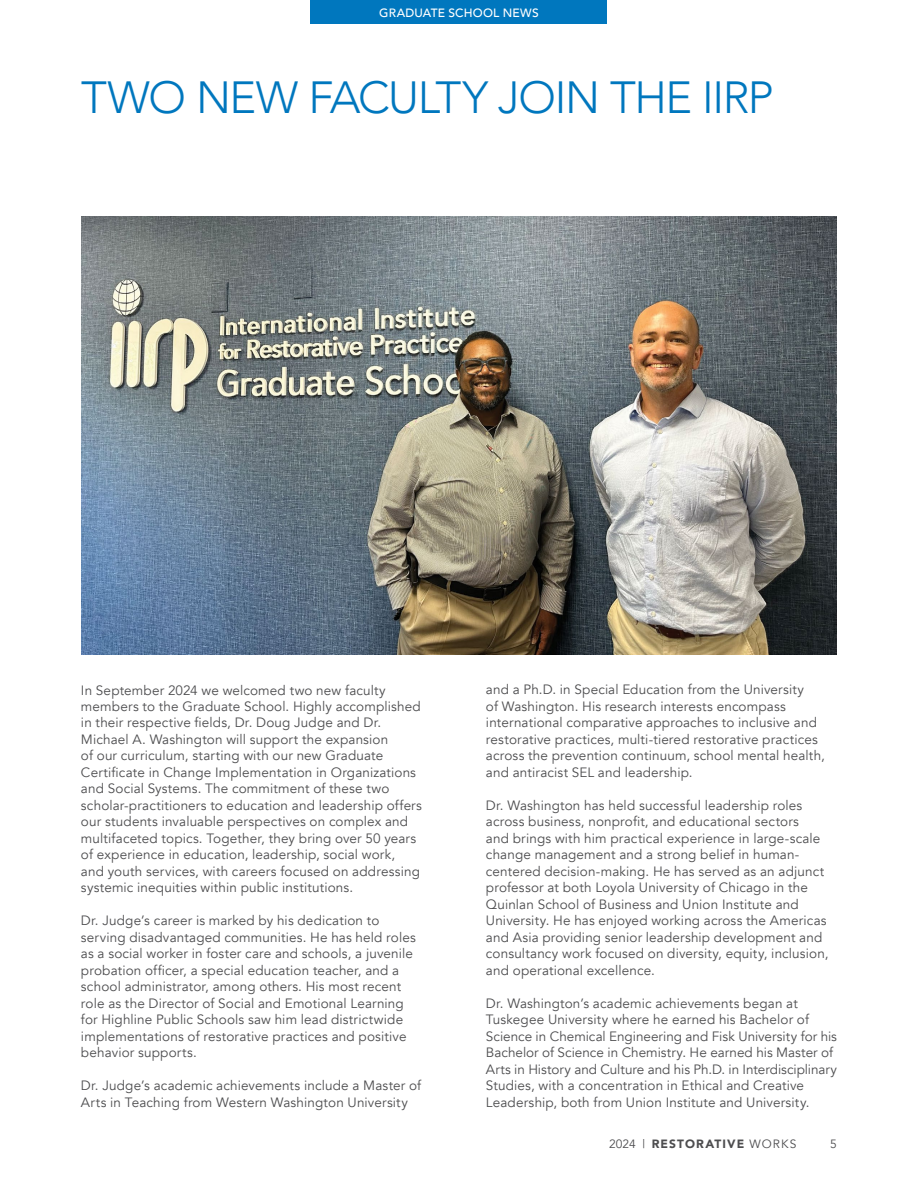
<style>
.page{position:relative;width:918px;height:1188px;background:#fff}
.page>*{position:absolute;margin:0;border:0;box-sizing:border-box;transform-origin:0 0}
.t1{font:300 45px "Avenir";letter-spacing:-.03em;color:#0077be}
.t2{font:13.5px/16.5px "Avenir";letter-spacing:.01em;color:#4d4d4f}
.t3{font:900 12px "Avenir";letter-spacing:.09em;color:#4d4d4f}
.t4{font:500 12px "Avenir";letter-spacing:.015em;color:#fff}
.t5{font:12px "Avenir";color:#4d4d4f}
.s1{font-weight:400}
</style>
<div class="page">
<img style="left:81px;top:216px;width:756px;height:438px">
<div style="left:310px;top:0;width:298px;height:24px;background:#0077be"></div>
<p class="t4" style="left:379px;top:2px;width:161px">GRADUATE SCHOOL NEWS</p>
<h1 class="t1" style="left:81px;top:70px;width:694px">TWO NEW FACULTY JOIN THE IIRP</h1>
<p class="t2" style="left:81px;top:682px;width:342px">In September 2024 we welcomed two new faculty members to the Graduate School. Highly accomplished in their respective fields, Dr. Doug Judge and Dr.<br>Michael A. Washington will support the expansion<br>of our curriculum, starting with our new Graduate Certificate in Change Implementation in Organizations and Social Systems. The commitment of these two scholar-practitioners to education and leadership offers our students invaluable perspectives on complex and multifaceted topics. Together, they bring over 50 years of experience in education, leadership, social work,<br>and youth services, with careers focused on addressing systemic inequities within public institutions.</p>
<p class="t2" style="left:81px;top:913px;width:336px">Dr. Judge’s career is marked by his dedication to serving disadvantaged communities. He has held roles as a social worker in foster care and schools, a juvenile probation officer, a special education teacher, and a school administrator, among others. His most recent role as the Director of Social and Emotional Learning for Highline Public Schools saw him lead districtwide implementations of restorative practices and positive behavior supports.</p>
<p class="t2" style="left:81px;top:1078px;width:342px">Dr. Judge’s academic achievements include a Master of<br>Arts in Teaching from Western Washington University</p>
<p class="t2" style="left:486px;top:682px;width:340px">and a Ph.D. in Special Education from the University<br>of Washington. His research interests encompass international comparative approaches to inclusive and restorative practices, multi-tiered restorative practices across the prevention continuum, school mental health, and antiracist SEL and leadership.</p>
<p class="t2" style="left:486px;top:797px;width:344px">Dr. Washington has held successful leadership roles across business, nonprofit, and educational sectors<br>and brings with him practical experience in large-scale change management and a strong belief in human&shy;centered decision-making. He has served as an adjunct professor at both Loyola University of Chicago in the Quinlan School of Business and Union Institute and University. He has enjoyed working across the Americas and Asia providing senior leadership development and consultancy work focused on diversity, equity, inclusion, and operational excellence.</p>
<p class="t2" style="left:486px;top:995px;width:353px">Dr. Washington’s academic achievements began at Tuskegee University where he earned his Bachelor of Science in Chemical Engineering and Fisk University for his Bachelor of Science in Chemistry. He earned his Master of Arts in History and Culture and his Ph.D. in Interdisciplinary Studies, with a concentration in Ethical and Creative Leadership, both from Union Institute and University.</p>
<p class="t3" style="left:609px;top:1133px;width:189px"><span class="s1">2024 |</span> RESTORATIVE <span class="s1">WORKS</span></p>
<p class="t5" style="left:830px;top:1136px;width:8px">5</p>
</div>
